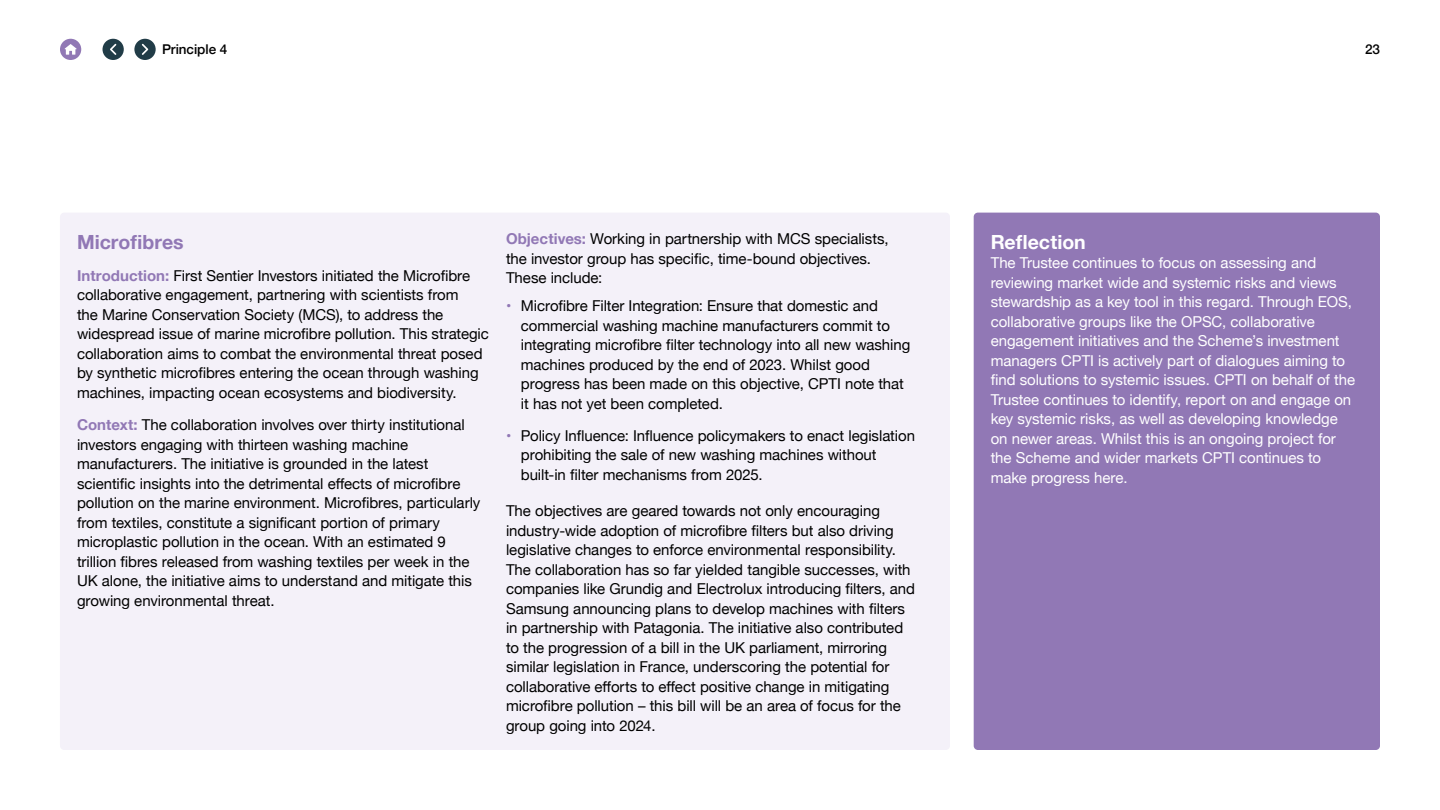
<style>
.page{position:relative;width:1440px;height:810px;background:#fff}
.page>*{position:absolute;margin:0;border:0;box-sizing:border-box;transform-origin:0 0}
.t1{font:700 19.5px "Helvetica Neue";color:#9178b5}
.t2{font:700 19.5px "Helvetica Neue";color:#fff}
.t3{font:15px/19.5px "Helvetica Neue";letter-spacing:-.005em;color:#000}
.t4{font:15px/19.5px "Helvetica Neue";letter-spacing:-.005em;color:#fff}
.t5{font:500 13.5px "Helvetica Neue";letter-spacing:-.005em;color:#000}
.s1{font-weight:700;color:#9178b5}
.s2{color:#9178b5}
</style>
<div class="page">
<div style="left:60px;top:213px;width:890px;height:537px;background:#f4f1f9;border-radius:4px"></div>
<div style="left:974px;top:213px;width:406px;height:537px;background:#9178b5;border-radius:4px"></div>
<svg style="left:60px;top:39px;width:21px;height:21px"></svg>
<svg style="left:134px;top:39px;width:22px;height:21px"></svg>
<svg style="left:103px;top:39px;width:21px;height:21px"></svg>
<p class="t5" style="left:162px;top:39px;width:67px">Principle 4</p>
<h1 class="t1" style="left:77px;top:226px;width:108px">Microfibres</h1>
<p class="t3" style="left:77px;top:267px;width:413px"><span class="s1">Introduction:</span> First Sentier Investors initiated the Microfibre collaborative engagement, partnering with scientists from<br>the Marine Conservation Society (MCS), to address the widespread issue of marine microfibre pollution. This strategic collaboration aims to combat the environmental threat posed by synthetic microfibres entering the ocean through washing machines, impacting ocean ecosystems and biodiversity.</p>
<p class="t3" style="left:77px;top:416px;width:405px"><span class="s1">Context:</span> The collaboration involves over thirty institutional investors engaging with thirteen washing machine manufacturers. The initiative is grounded in the latest scientific insights into the detrimental effects of microfibre pollution on the marine environment. Microfibres, particularly from textiles, constitute a significant portion of primary microplastic pollution in the ocean. With an estimated 9 trillion fibres released from washing textiles per week in the UK alone, the initiative aims to understand and mitigate this growing environmental threat.</p>
<p class="t3" style="left:506px;top:230px;width:384px"><span class="s1">Objectives:</span> Working in partnership with MCS specialists, the investor group has specific, time-bound objectives.<br>These include:</p>
<p class="t3" style="left:521px;top:297px;width:391px;text-indent:-15px"><span class="s2">•</span> Microfibre Filter Integration: Ensure that domestic and commercial washing machine manufacturers commit to integrating microfibre filter technology into all new washing machines produced by the end of 2023. Whilst good progress has been made on this objective, CPTI note that it has not yet been completed.</p>
<p class="t3" style="left:521px;top:427px;width:396px;text-indent:-15px"><span class="s2">•</span> Policy Influence: Influence policymakers to enact legislation prohibiting the sale of new washing machines without built-in filter mechanisms from 2025.</p>
<p class="t3" style="left:506px;top:502px;width:411px">The objectives are geared towards not only encouraging industry-wide adoption of microfibre filters but also driving legislative changes to enforce environmental responsibility.<br>The collaboration has so far yielded tangible successes, with companies like Grundig and Electrolux introducing filters, and Samsung announcing plans to develop machines with filters in partnership with Patagonia. The initiative also contributed to the progression of a bill in the UK parliament, mirroring similar legislation in France, underscoring the potential for collaborative efforts to effect positive change in mitigating microfibre pollution – this bill will be an area of focus for the group going into 2024.</p>
<p class="t5" style="left:1365px;top:38px;width:16px">23</p>
<h1 class="t2" style="left:991px;top:226px;width:97px">Reflection</h1>
<p class="t4" style="left:991px;top:254px;width:366px">The Trustee continues to focus on assessing and reviewing market wide and systemic risks and views stewardship as a key tool in this regard. Through EOS, collaborative groups like the OPSC, collaborative engagement initiatives and the Scheme’s investment managers CPTI is actively part of dialogues aiming to find solutions to systemic issues. CPTI on behalf of the Trustee continues to identify, report on and engage on key systemic risks, as well as developing knowledge on newer areas. Whilst this is an ongoing project for the Scheme and wider markets CPTI continues to make progress here.</p>
</div>
